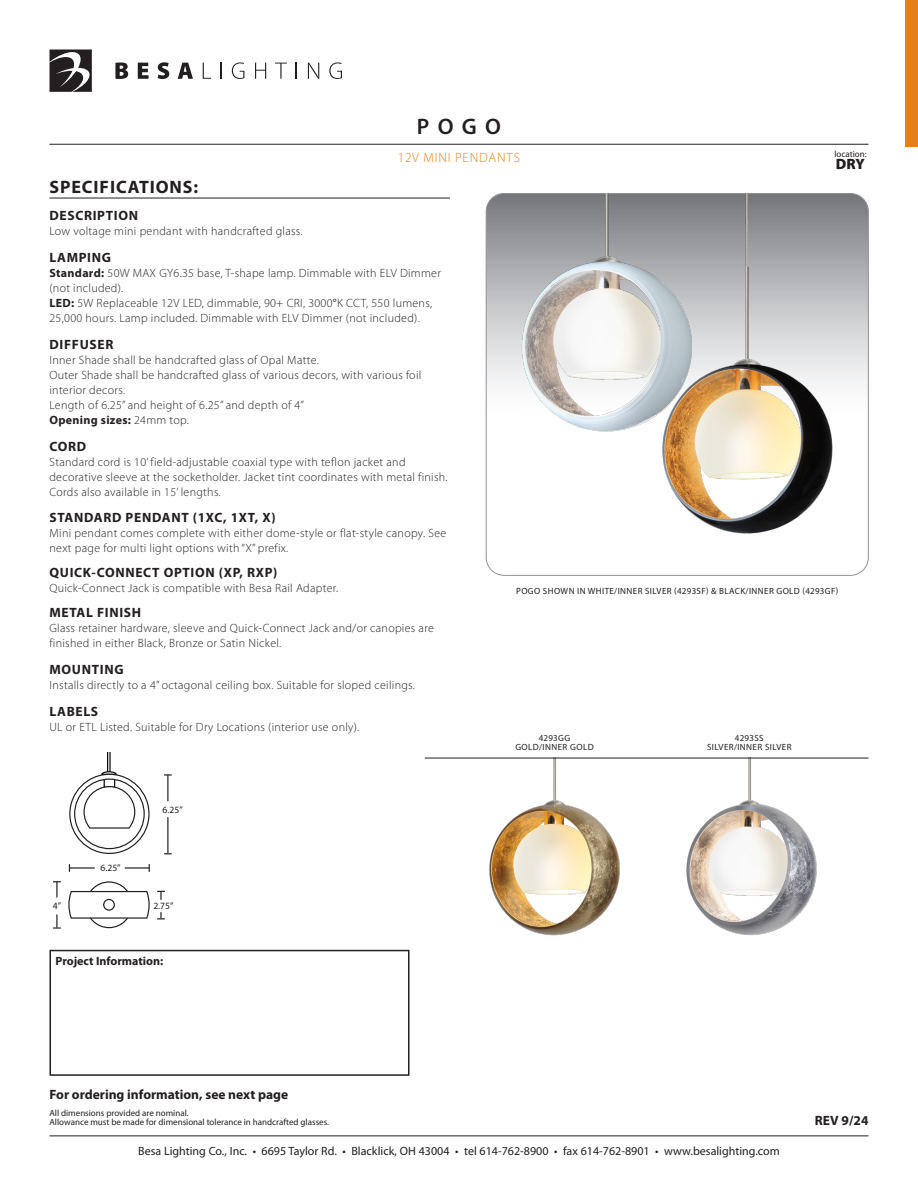
<style>
.page{position:relative;width:918px;height:1188px;background:#fff}
.page>*{position:absolute;margin:0;border:0;box-sizing:border-box;transform-origin:0 0}
.Product_Name__right{font:600 22.5px "Myriad Pro";color:#231f20}
.t1{font:700 18px "Myriad Pro";letter-spacing:.05em;color:#231f20}
.t2{font:900 15px "Myriad Pro";color:#231f20}
.t3{font:700 13.5px "Myriad Pro";letter-spacing:.05em;color:#231f20}
.t4{font:700 13.5px "Myriad Pro";color:#231f20}
.t5{font:300 13.5px "Myriad Pro";letter-spacing:.06em;color:#e4801b}
.t6{font:300 12px/15px "Myriad Pro";letter-spacing:.025em;color:#231f20}
.t7{font:12px "Myriad Pro";color:#231f20}
.t8{font:700 12px "Myriad Pro";color:#231f20}
.t9{font:9.6px "Myriad Pro";color:#231f20}
.t10{font:9px/9px "Myriad Pro";color:#231f20}
.t11{font:9px/9px "Myriad Pro";letter-spacing:.045em;color:#231f20;text-align:center}
.s1{font-weight:700}
.s2{font-weight:400}
</style>
<div class="page">
<hr style="left:50px;top:1136px;width:818px;height:1px;background:#231f20">
<svg style="left:115px;top:62px;width:13px;height:17px"></svg>
<svg style="left:138px;top:63px;width:11px;height:16px"></svg>
<svg style="left:158px;top:62px;width:11px;height:17px"></svg>
<svg style="left:178px;top:63px;width:15px;height:16px"></svg>
<svg style="left:203px;top:63px;width:8px;height:16px"></svg>
<svg style="left:221px;top:63px;width:1px;height:16px"></svg>
<svg style="left:232px;top:62px;width:12px;height:17px"></svg>
<svg style="left:255px;top:63px;width:11px;height:16px"></svg>
<svg style="left:275px;top:63px;width:12px;height:16px"></svg>
<svg style="left:296px;top:63px;width:1px;height:16px"></svg>
<svg style="left:308px;top:63px;width:11px;height:16px"></svg>
<svg style="left:329px;top:62px;width:13px;height:17px"></svg>
<svg style="left:50px;top:50px;width:42px;height:42px"></svg>
<hr style="left:50px;top:144px;width:818px;height:1px;background:#231f20">
<div style="left:905px;top:1px;width:13px;height:146px;background:#e4801b"></div>
<img style="left:686px;top:759px;width:131px;height:177px">
<img style="left:489px;top:759px;width:131px;height:177px">
<svg style="left:486px;top:193px;width:381px;height:382px"></svg>
<hr style="left:50px;top:198px;width:400px;height:1px;background:#231f20">
<img style="left:495px;top:193px;width:140px;height:246px">
<img style="left:635px;top:224px;width:208px;height:328px">
<img style="left:635px;top:193px;width:208px;height:31px">
<hr style="left:425px;top:758px;width:443px;height:1px;background:#231f20">
<hr style="left:167px;top:817px;width:1px;height:36px;background:#231f20">
<svg style="left:164px;top:774px;width:7px;height:27px"></svg>
<hr style="left:70px;top:867px;width:24px;height:2px;background:#231f20">
<hr style="left:125px;top:867px;width:24px;height:2px;background:#231f20">
<svg style="left:69px;top:753px;width:81px;height:101px"></svg>
<svg style="left:86px;top:882px;width:46px;height:46px"></svg>
<div style="left:86px;top:881px;width:46px;height:47px;border:1px solid #231f20;border-radius:50%"></div>
<svg style="left:158px;top:912px;width:6px;height:7px"></svg>
<svg style="left:158px;top:891px;width:6px;height:8px"></svg>
<svg style="left:53px;top:915px;width:7px;height:14px"></svg>
<svg style="left:53px;top:881px;width:7px;height:16px"></svg>
<svg style="left:68px;top:890px;width:82px;height:29px"></svg>
<div style="left:104px;top:900px;width:10px;height:10px;background:#fff;border-radius:50%"></div>
<div style="left:103px;top:899px;width:12px;height:12px;border:1px solid #231f20;border-radius:50%"></div>
<div style="left:50px;top:950px;width:360px;height:126px;border:2px solid #231f20"></div>
<p class="Product_Name__right" style="left:417px;top:113px;width:86px">POGO</p>
<p class="t5" style="left:398px;top:149px;width:124px">12V MINI PENDANTS</p>
<p class="t10" style="left:834px;top:149px;width:34px">location:</p>
<p class="t2" style="left:836px;top:154px;width:31px">DRY</p>
<p class="t1" style="left:50px;top:176px;width:150px">SPECIFICATIONS:</p>
<p class="t3" style="left:50px;top:207px;width:90px">DESCRIPTION</p>
<p class="t6" style="left:50px;top:224px;width:255px">Low voltage mini pendant with handcrafted glass.</p>
<p class="t3" style="left:50px;top:249px;width:63px">LAMPING</p>
<p class="t6" style="left:50px;top:266px;width:393px"><span class="s1">Standard:</span> 50W MAX GY6.35 base, T-shape lamp. Dimmable with ELV Dimmer (not included).<br><span class="s1">LED:</span> 5W Replaceable 12V LED, dimmable, 90+ CRI, 3000<span class="s2">°</span>K CCT, 550 lumens, 25,000 hours. Lamp included. Dimmable with ELV Dimmer (not included).</p>
<p class="t3" style="left:50px;top:336px;width:65px">DIFFUSER</p>
<p class="t6" style="left:50px;top:353px;width:373px">Inner Shade shall be handcrafted glass of Opal Matte.<br>Outer Shade shall be handcrafted glass of various decors, with various foil interior decors.<br>Length of 6.25” and height of 6.25” and depth of 4”<br><span class="s1">Opening sizes:</span> 24mm top.</p>
<p class="t3" style="left:50px;top:438px;width:38px">CORD</p>
<p class="t6" style="left:50px;top:455px;width:400px">Standard cord is 10’ field-adjustable coaxial type with teflon jacket and decorative sleeve at the socketholder. Jacket tint coordinates with metal finish.<br>Cords also available in 15’ lengths.</p>
<p class="t3" style="left:50px;top:508px;width:228px">STANDARD PENDANT (1XC, 1XT, X)</p>
<p class="t6" style="left:50px;top:525px;width:398px">Mini pendant comes complete with either dome-style or flat-style canopy. See next page for multi light options with “X” prefix.</p>
<p class="t3" style="left:50px;top:563px;width:229px">QUICK-CONNECT OPTION (XP, RXP)</p>
<p class="t6" style="left:50px;top:580px;width:290px">Quick-Connect Jack is compatible with Besa Rail Adapter.</p>
<p class="t3" style="left:50px;top:604px;width:93px">METAL FINISH</p>
<p class="t6" style="left:50px;top:620px;width:386px">Glass retainer hardware, sleeve and Quick-Connect Jack and/or canopies are finished in either Black, Bronze or Satin Nickel.</p>
<p class="t3" style="left:50px;top:661px;width:76px">MOUNTING</p>
<p class="t6" style="left:50px;top:677px;width:367px">Installs directly to a 4” octagonal ceiling box. Suitable for sloped ceilings.</p>
<p class="t3" style="left:50px;top:703px;width:50px">LABELS</p>
<p class="t6" style="left:50px;top:719px;width:311px">UL or ETL Listed. Suitable for Dry Locations (interior use only).</p>
<p class="t9" style="left:101px;top:862px;width:22px">6.25”</p>
<p class="t9" style="left:163px;top:804px;width:22px">6.25”</p>
<p class="t9" style="left:53px;top:900px;width:10px">4”</p>
<p class="t9" style="left:153px;top:900px;width:22px">2.75”</p>
<p class="t8" style="left:56px;top:953px;width:109px">Project Information:</p>
<p class="t4" style="left:50px;top:1086px;width:240px">For ordering information, see next page</p>
<p class="t10" style="left:50px;top:1108px;width:281px">All dimensions provided are nominal.<br>Allowance must be made for dimensional tolerance in handcrafted glasses.</p>
<p class="t11" style="left:516px;top:586px;width:324px">POGO SHOWN IN WHITE/INNER SILVER (4293SF) &amp; BLACK/INNER GOLD (4293GF)</p>
<p class="t11" style="left:515px;top:733px;width:80px">4293GG<br>GOLD/INNER GOLD</p>
<p class="t11" style="left:707px;top:733px;width:86px">4293SS<br>SILVER/INNER SILVER</p>
<p class="t3" style="left:815px;top:1112px;width:55px">REV 9/24</p>
<p class="t7" style="left:138px;top:1144px;width:643px">Besa Lighting Co., Inc. • 6695 Taylor Rd. • Blacklick, OH 43004 • tel 614-762-8900 • fax 614-762-8901 • www.besalighting.com</p>
</div>
